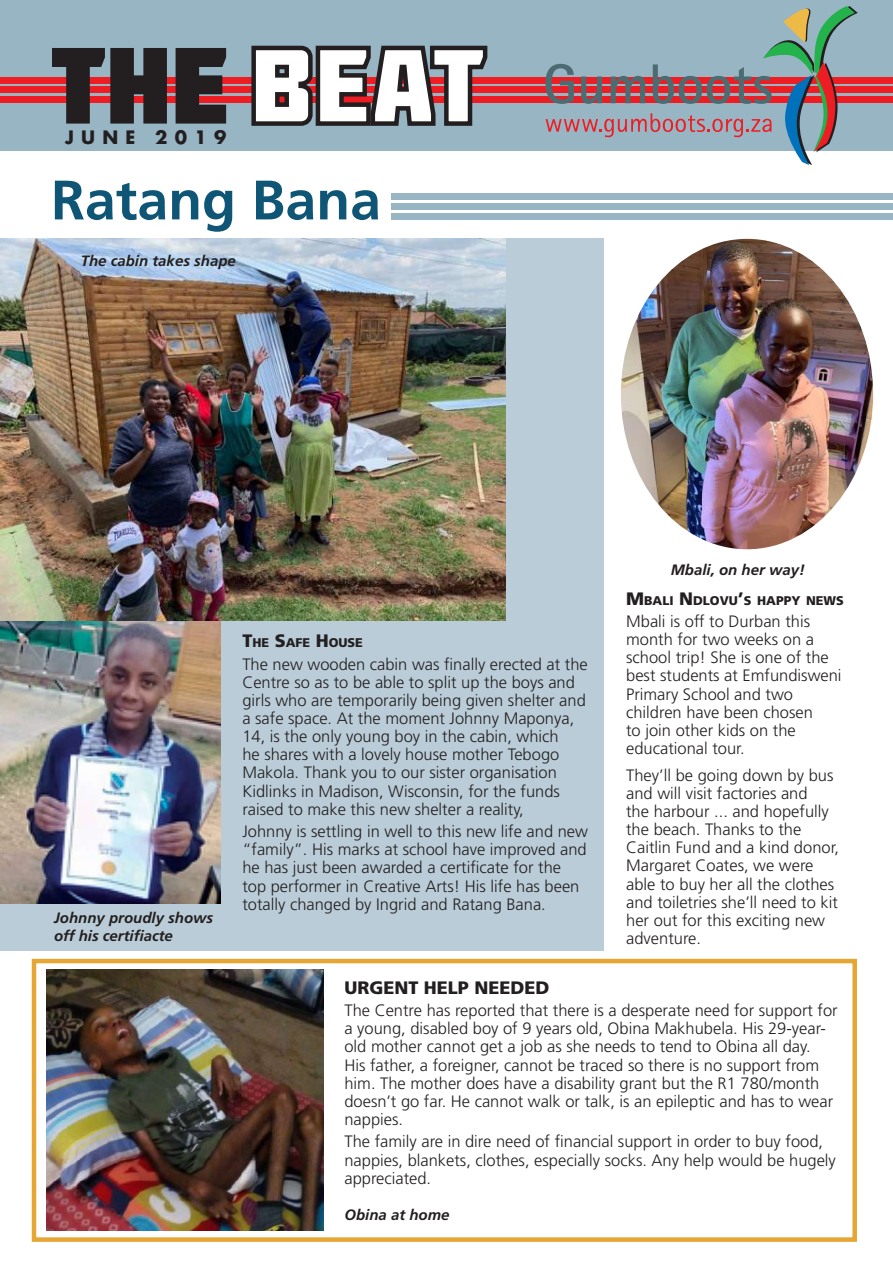
<style>
.page{position:relative;width:893px;height:1263px;background:#fff}
.page>*{position:absolute;margin:0;border:0;box-sizing:border-box;transform-origin:0 0}
.t1{font:108px "Molot";color:#fff}
.t2{font:700 55.5px "Frutiger LT Std";color:#0f5576}
.t3{font:900 18px "Frutiger LT Std";color:#231f20}
.t4{font:700 18px "Futura Std";letter-spacing:.4em;color:#231f20}
.t5{font:300 16.5px/18.1px "Frutiger LT Std";color:#231f20}
.t6{font:italic 700 15px/18px "Frutiger LT Std";color:#231f20}
.t7{font:900 12.6px "Frutiger LT Std";color:#231f20}
.s1{color:#231f20}
.s2{font-size:18px}
.s3{color:#222}
</style>
<div class="page">
<div style="left:32px;top:959px;width:825px;height:283px;border:4px solid #e5a633"></div>
<div style="left:0;top:238px;width:604px;height:712px;background:#baccd7"></div>
<div style="left:0;top:0;width:893px;height:151px;background:#98b5c4"></div>
<div style="left:391px;top:193px;width:502px;height:7px;background:#98b5c4"></div>
<div style="left:391px;top:203px;width:502px;height:7px;background:#98b5c4"></div>
<div style="left:391px;top:213px;width:502px;height:7px;background:#98b5c4"></div>
<div style="left:0;top:77px;width:893px;height:6px;background:#ee1d23"></div>
<div style="left:0;top:87px;width:893px;height:6px;background:#ee1d23"></div>
<div style="left:0;top:97px;width:893px;height:6px;background:#ee1d23"></div>
<svg style="left:249px;top:45px;width:241px;height:81px"></svg>
<svg style="left:545px;top:6px;width:313px;height:159px"></svg>
<img style="left:0;top:621px;width:220px;height:283px">
<img style="left:0;top:238px;width:506px;height:383px">
<img style="left:47px;top:969px;width:277px;height:261px">
<img style="left:621px;top:239px;width:252px;height:310px">
<h1 class="t1" style="left:51px;top:22px;width:437px"><span class="s1">THE</span> BEAT</h1>
<p class="t4" style="left:65px;top:125px;width:163px">JUNE 2019</p>
<h2 class="t2" style="left:51px;top:168px;width:332px">Ratang Bana</h2>
<p class="t6" style="left:81px;top:252px;width:157px">The cabin takes shape</p>
<p class="t6" style="left:54px;top:909px;width:161px">Johnny proudly shows off his certifiacte</p>
<p class="t7" style="left:242px;top:635px;width:122px"><span class="s2">T</span>HE <span class="s2">S</span>AFE <span class="s2">H</span> OUSE</p>
<p class="t5" style="left:242px;top:655px;width:347px">The new wooden cabin was finally erected at the Centre so as to be able to split up the boys and girls who are temporarily being given shelter and a safe space. At the moment Johnny Maponya, 14, is the only young boy in the cabin, which<br>he shares with a lovely house mother <span class="s3">Tebogo Makola</span>. Thank you to our sister organisation Kidlinks in Madison, Wisconsin, for the funds raised to make this new shelter a reality,</p>
<p class="t5" style="left:242px;top:823px;width:347px">Johnny is settling in well to this new life and new “family”. His marks at school have improved and he has just been awarded a certificate for the top performer in Creative Arts! His life has been totally changed by Ingrid and Ratang Bana.</p>
<p class="t6" style="left:671px;top:561px;width:136px">Mbali, on her way!</p>
<p class="t7" style="left:626px;top:593px;width:150px"><span class="s2">M</span>BALI <span class="s2">N</span> DLOVU<span class="s2">’</span>S HAPP</p>
<p class="t7" style="left:791px;top:593px;width:54px">Y NEWS</p>
<p class="t5" style="left:626px;top:612px;width:217px">Mbali is off to Durban this month for two weeks on a school trip! She is one of the best students at Emfundisweni<br>Primary School and two children have been chosen<br>to join other kids on the educational tour.</p>
<p class="t5" style="left:626px;top:766px;width:215px">They’ll be going down by bus and will visit factories and<br>the harbour ... and hopefully the beach. Thanks to the<br>Caitlin Fund and a kind donor,<br>Margaret Coates, we were able to buy her all the clothes and toiletries she’ll need to kit her out for this exciting new adventure.</p>
<p class="t3" style="left:344px;top:976px;width:14px">URGENT</p>
<p class="t3" style="left:424px;top:976px;width:12px">HEL</p>
<p class="t3" style="left:458px;top:976px;width:30px">P NEEDED</p>
<p class="t5" style="left:344px;top:1001px;width:495px">The Centre has reported that there is a desperate need for support for a young, disabled boy of 9 years old, Obina Makhubela. His 29-year&shy;old mother cannot get a job as she needs to tend to Obina all day.<br>His father, a foreigner, cannot be traced so there is no support from him. The mother does have a disability grant but the R1 780/month doesn’t go far. He cannot walk or talk, is an epileptic and has to wear nappies.</p>
<p class="t5" style="left:344px;top:1133px;width:493px">The family are in dire need of financial support in order to buy food, nappies, blankets, clothes, especially socks. Any help would be hugely appreciated.</p>
<p class="t6" style="left:344px;top:1206px;width:107px">Obina at home</p>
</div>
